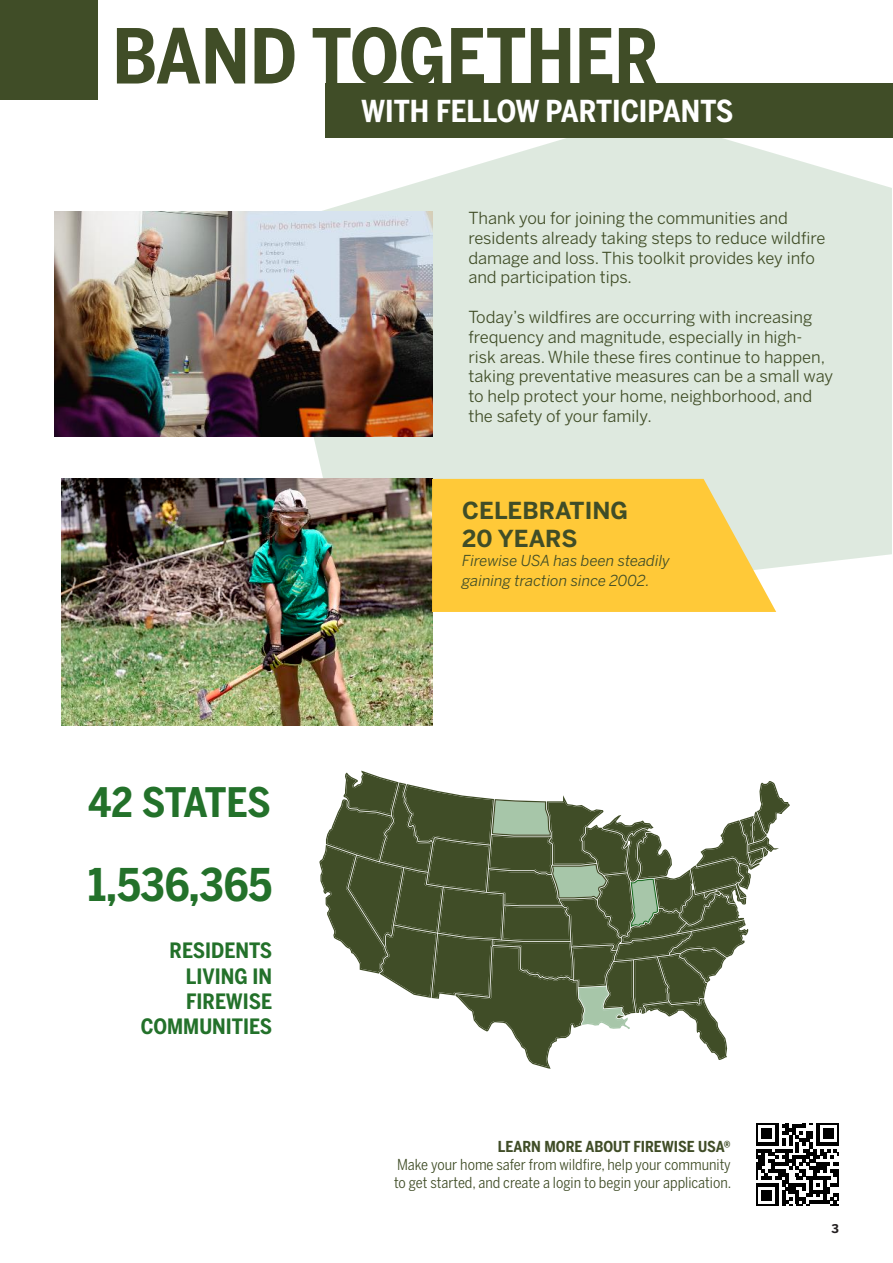
<style>
.page{position:relative;width:893px;height:1263px;background:#fff}
.page>*{position:absolute;margin:0;border:0;box-sizing:border-box;transform-origin:0 0}
.t1{font:700 75px "Benton Sans Condensed";color:#404d27}
.t2{font:700 44.7px "Benton Sans Condensed";color:#23712a}
.t3{font:700 40.35px "Benton Sans Condensed";letter-spacing:-.015em;color:#23712a}
.t4{font:700 30px "Benton Sans Condensed";color:#fff}
.t5{font:700 23.25px/27.9px "Benton Sans";color:#404d27}
.t6{font:700 21px/25.2px "Benton Sans Condensed";color:#23712a;text-align:right}
.t7{font:16.5px/19.8px "Benton Sans";color:#404d27}
.t8{font:15px/18px "Benton Sans Condensed";color:#404d27}
.t9{font:italic 15px/20px "Benton Sans";color:#404d27}
.t10{font:700 15px "Benton Sans Condensed";color:#404d27}
.t11{font:700 12px "Benton Sans";color:#231f20}
</style>
<div class="page">
<svg style="left:266px;top:138px;width:626px;height:430px;background:#e1ebe2"></svg>
<div style="left:0;top:0;width:98px;height:100px;background:#404d27"></div>
<div style="left:325px;top:84px;width:568px;height:54px;background:#404d27"></div>
<svg style="left:319px;top:771px;width:471px;height:298px"></svg>
<img style="left:54px;top:211px;width:378px;height:226px">
<img style="left:61px;top:479px;width:371px;height:247px">
<svg style="left:432px;top:479px;width:344px;height:133px;background:#fbcc49"></svg>
<svg style="left:756px;top:1123px;width:83px;height:83px"></svg>
<hr style="left:756px;top:1204px;width:22px;height:2px;background:#000">
<div style="left:761px;top:1190px;width:10px;height:11px;background:#000"></div>
<p class="t1" style="left:112px;top:9px;width:548px">BAND TOGETHER</p>
<p class="t4" style="left:361px;top:93px;width:374px">WITH FELLOW PARTICIPANTS</p>
<p class="t7" style="left:468px;top:208px;width:359px">Thank you for joining the communities and residents already taking steps to reduce wildfire damage and loss. This toolkit provides key info and participation tips.</p>
<p class="t7" style="left:468px;top:307px;width:366px">Today’s wildfires are occurring with increasing frequency and magnitude, especially in high&shy;risk areas. While these fires continue to happen, taking preventative measures can be a small way to help protect your home, neighborhood, and the safety of your family.</p>
<p class="t3" style="left:88px;top:777px;width:184px">42 STATES</p>
<p class="t2" style="left:88px;top:856px;width:186px">1,536,365</p>
<p class="t6" style="left:141px;top:938px;width:133px">RESIDENTS<br>LIVING IN<br>FIREWISE<br>COMMUNITIES</p>
<p class="t5" style="left:462px;top:496px;width:167px">CELEBRATING<br>20 YEARS</p>
<p class="t9" style="left:462px;top:551px;width:209px">Firewise USA has been steadily gaining traction since 2002.</p>
<p class="t10" style="left:498px;top:1137px;width:235px">LEARN MORE ABOUT FIREWISE USA®</p>
<p class="t8" style="left:394px;top:1155px;width:339px">Make your home safer from wildfire, help your community to get started, and create a login to begin your application.</p>
<p class="t11" style="left:831px;top:1221px;width:9px">3</p>
</div>
